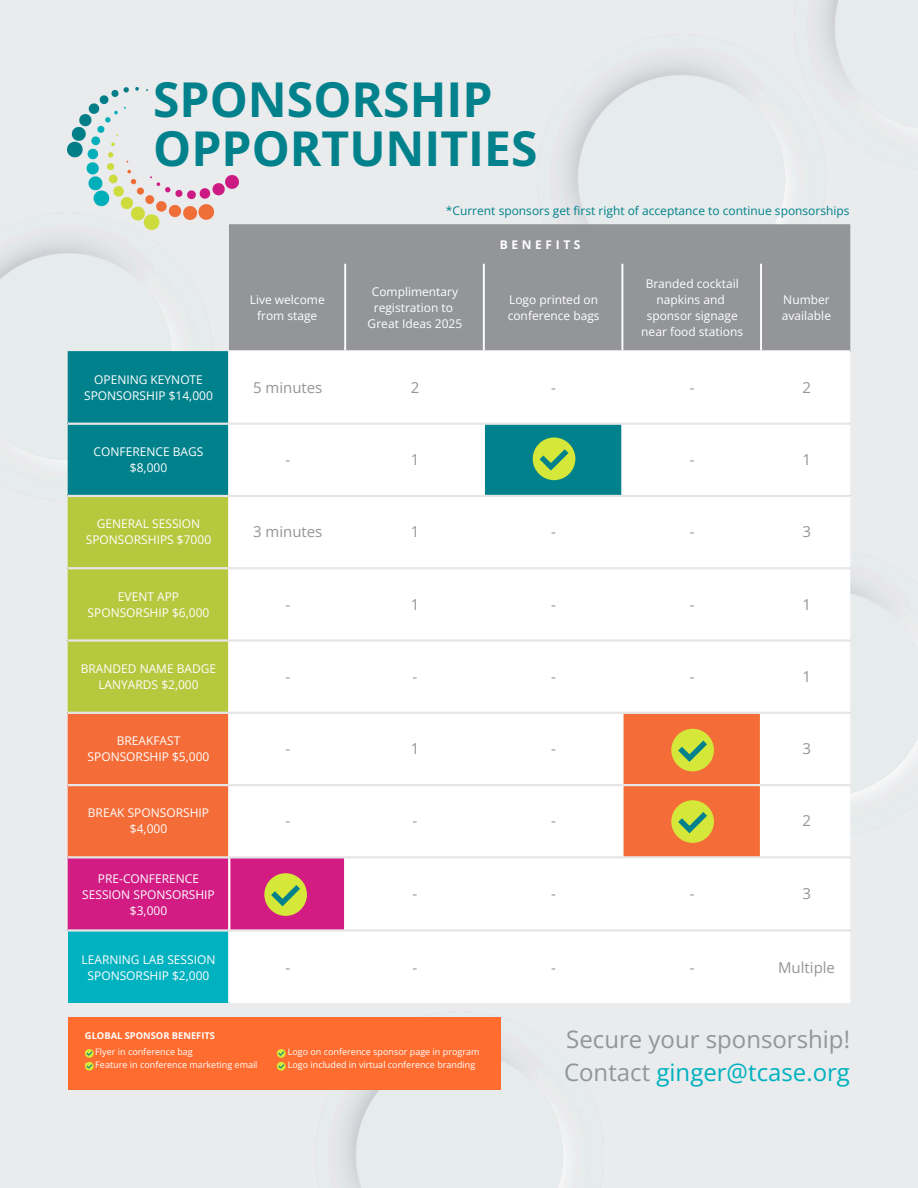
<style>
.page{position:relative;width:918px;height:1188px;background:#e9ebed}
.page>*{position:absolute;margin:0;border:0;box-sizing:border-box;transform-origin:0 0}
.t1{font:700 48px/49.5px "Open Sans";color:#00818b}
.t2{font:24px/32.7px "Open Sans";color:#939598}
.t3{font:15px "Open Sans";color:#939598}
.t4{font:12px/16px "Open Sans";color:#fff;text-align:center}
.t5{font:12px "Open Sans";color:#00818b}
.t6{font:700 12px "Open Sans";letter-spacing:.3em;color:#fff}
.t7{font:700 9.3px "Open Sans";color:#fff}
.t8{font:9px "Open Sans";color:#fff}
.s1{color:#00b1bf}
</style>
<div class="page">
<img style="left:0;top:239px;width:213px;height:267px">
<img style="left:314px;top:1052px;width:290px;height:136px">
<img style="left:536px;top:61px;width:290px;height:164px">
<img style="left:792px;top:0;width:58px;height:177px">
<img style="left:850px;top:568px;width:68px;height:234px">
<div style="left:68px;top:1017px;width:433px;height:72px;background:#ff6c2f"></div>
<svg style="left:85px;top:1049px;width:9px;height:9px"></svg>
<svg style="left:85px;top:1051px;width:7px;height:5px"></svg>
<svg style="left:277px;top:1049px;width:9px;height:9px"></svg>
<svg style="left:278px;top:1051px;width:6px;height:5px"></svg>
<svg style="left:85px;top:1062px;width:9px;height:9px"></svg>
<svg style="left:85px;top:1063px;width:7px;height:6px"></svg>
<svg style="left:277px;top:1062px;width:9px;height:9px"></svg>
<svg style="left:278px;top:1063px;width:6px;height:6px"></svg>
<div style="left:229px;top:225px;width:621px;height:125px;background:#939598"></div>
<div style="left:68px;top:351px;width:160px;height:144px;background:#00818b"></div>
<div style="left:230px;top:353px;width:620px;height:650px;background:#fff"></div>
<div style="left:68px;top:497px;width:160px;height:215px;background:#b5c83e"></div>
<svg style="left:68px;top:714px;width:692px;height:142px;background:#fabea7"></svg>
<div style="left:68px;top:930px;width:162px;height:73px;background:#00b1bf"></div>
<hr style="left:344px;top:264px;width:2px;height:86px;background:#fff">
<hr style="left:483px;top:264px;width:2px;height:86px;background:#fff">
<hr style="left:621px;top:264px;width:2px;height:86px;background:#fff">
<hr style="left:760px;top:264px;width:2px;height:86px;background:#fff">
<hr style="left:228px;top:353px;width:2px;height:650px;background:#fff">
<hr style="left:344px;top:353px;width:2px;height:650px;background:#fff">
<hr style="left:483px;top:353px;width:2px;height:650px;background:#fff">
<hr style="left:621px;top:353px;width:3px;height:650px;background:#fff">
<hr style="left:760px;top:353px;width:2px;height:650px;background:#fff">
<hr style="left:228px;top:350px;width:622px;height:3px;background:#fff">
<hr style="left:68px;top:423px;width:782px;height:2px;background:#e6e6e6">
<hr style="left:68px;top:495px;width:782px;height:2px;background:#e6e6e6">
<hr style="left:68px;top:567px;width:782px;height:2px;background:#e6e6e6">
<hr style="left:68px;top:639px;width:782px;height:3px;background:#e6e6e6">
<hr style="left:68px;top:712px;width:782px;height:2px;background:#e6e6e6">
<hr style="left:68px;top:784px;width:782px;height:2px;background:#e6e6e6">
<hr style="left:68px;top:856px;width:782px;height:2px;background:#e6e6e6">
<hr style="left:68px;top:929px;width:782px;height:3px;background:#e6e6e6">
<svg style="left:68px;top:776px;width:442px;height:162px;background:#eaa4b3"></svg>
<div style="left:671px;top:800px;width:43px;height:43px;background:#d5e739;border-radius:50%"></div>
<svg style="left:678px;top:812px;width:29px;height:21px"></svg>
<div style="left:671px;top:729px;width:43px;height:42px;background:#d5e739;border-radius:50%"></div>
<svg style="left:678px;top:741px;width:29px;height:21px"></svg>
<div style="left:533px;top:437px;width:42px;height:43px;background:#d5e739;border-radius:50%"></div>
<svg style="left:540px;top:449px;width:29px;height:22px"></svg>
<img style="left:68px;top:88px;width:171px;height:142px">
<p class="t1" style="left:153px;top:74px;width:386px">SPONSORSHIP<br>OPPORTUNITIES</p>
<p class="t5" style="left:446px;top:202px;width:405px">*Current sponsors get first right of acceptance to continue sponsorships</p>
<p class="t4" style="left:250px;top:291px;width:76px">Live welcome from stage</p>
<p class="t4" style="left:372px;top:283px;width:88px;text-align:left">Complimentary registration to</p>
<p class="t4" style="left:368px;top:315px;width:96px">Great Ideas 2025</p>
<p class="t6" style="left:500px;top:236px;width:82px">BENEFITS</p>
<p class="t4" style="left:508px;top:291px;width:93px;text-align:left">Logo printed on conference bags</p>
<p class="t4" style="left:646px;top:275px;width:95px">Branded cocktail napkins and</p>
<p class="t4" style="left:641px;top:307px;width:103px">sponsor signage near food stations</p>
<p class="t4" style="left:782px;top:291px;width:51px;text-align:left">Number available</p>
<p class="t4" style="left:84px;top:371px;width:130px">OPENING KEYNOTE<br>SPONSORSHIP $14,000</p>
<p class="t3" style="left:253px;top:377px;width:71px">5 minutes</p>
<p class="t3" style="left:411px;top:377px;width:10px">2</p>
<p class="t3" style="left:551px;top:377px;width:6px">-</p>
<p class="t3" style="left:690px;top:377px;width:6px">-</p>
<p class="t3" style="left:802px;top:377px;width:10px">2</p>
<p class="t4" style="left:94px;top:443px;width:111px">CONFERENCE BAGS $8,000</p>
<p class="t3" style="left:285px;top:449px;width:6px">-</p>
<p class="t3" style="left:411px;top:449px;width:10px">1</p>
<p class="t3" style="left:690px;top:449px;width:6px">-</p>
<p class="t3" style="left:802px;top:449px;width:10px">1</p>
<p class="t4" style="left:86px;top:516px;width:127px">GENERAL SESSION<br>SPONSORSHIPS $7000</p>
<p class="t3" style="left:253px;top:521px;width:71px">3 minutes</p>
<p class="t3" style="left:411px;top:521px;width:10px">1</p>
<p class="t3" style="left:551px;top:521px;width:6px">-</p>
<p class="t3" style="left:690px;top:521px;width:6px">-</p>
<p class="t3" style="left:802px;top:521px;width:10px">3</p>
<p class="t4" style="left:88px;top:588px;width:123px">EVENT APP<br>SPONSORSHIP $6,000</p>
<p class="t4" style="left:81px;top:660px;width:137px">BRANDED NAME BADGE<br>LANYARDS $2,000</p>
<p class="t4" style="left:88px;top:732px;width:123px">BREAKFAST<br>SPONSORSHIP $5,000</p>
<p class="t4" style="left:88px;top:805px;width:123px">BREAK SPONSORSHIP $4,000</p>
<p class="t4" style="left:82px;top:870px;width:134px">PRE-CONFERENCE<br>SESSION SPONSORSHIP $3,000</p>
<p class="t4" style="left:82px;top:951px;width:135px">LEARNING LAB SESSION<br>SPONSORSHIP $2,000</p>
<p class="t7" style="left:85px;top:1029px;width:132px">GLOBAL SPONSOR BENEFITS</p>
<h3 class="t8" style="left:95px;top:1046px;width:99px">Flyer in conference bag</h3>
<p class="t8" style="left:95px;top:1058px;width:164px">Feature in conference marketing email</p>
<p class="t3" style="left:285px;top:593px;width:6px">-</p>
<p class="t3" style="left:411px;top:593px;width:10px">1</p>
<p class="t3" style="left:551px;top:593px;width:6px">-</p>
<p class="t3" style="left:690px;top:593px;width:6px">-</p>
<p class="t3" style="left:802px;top:593px;width:10px">1</p>
<p class="t3" style="left:285px;top:666px;width:6px">-</p>
<p class="t3" style="left:413px;top:666px;width:6px">-</p>
<p class="t3" style="left:551px;top:666px;width:6px">-</p>
<p class="t3" style="left:690px;top:666px;width:6px">-</p>
<p class="t3" style="left:802px;top:666px;width:10px">1</p>
<p class="t3" style="left:285px;top:738px;width:6px">-</p>
<p class="t3" style="left:411px;top:738px;width:10px">1</p>
<p class="t3" style="left:551px;top:738px;width:6px">-</p>
<p class="t3" style="left:802px;top:738px;width:10px">3</p>
<p class="t3" style="left:285px;top:810px;width:6px">-</p>
<p class="t3" style="left:413px;top:810px;width:6px">-</p>
<p class="t3" style="left:551px;top:810px;width:6px">-</p>
<p class="t3" style="left:802px;top:810px;width:10px">2</p>
<p class="t3" style="left:413px;top:883px;width:6px">-</p>
<p class="t3" style="left:551px;top:883px;width:6px">-</p>
<p class="t3" style="left:690px;top:883px;width:6px">-</p>
<p class="t3" style="left:802px;top:883px;width:10px">3</p>
<p class="t3" style="left:285px;top:957px;width:6px">-</p>
<p class="t3" style="left:413px;top:957px;width:6px">-</p>
<p class="t3" style="left:551px;top:957px;width:6px">-</p>
<p class="t3" style="left:690px;top:957px;width:6px">-</p>
<p class="t3" style="left:778px;top:957px;width:58px">Multiple</p>
<p class="t8" style="left:288px;top:1046px;width:193px">Logo on conference sponsor page in program</p>
<p class="t8" style="left:288px;top:1058px;width:189px">Logo included in virtual conference branding</p>
<h4 class="t2" style="left:564px;top:1022px;width:287px">Secure your sponsorship!<br>Contact <span class="s1">ginger@tcase.org</span></h4>
</div>
